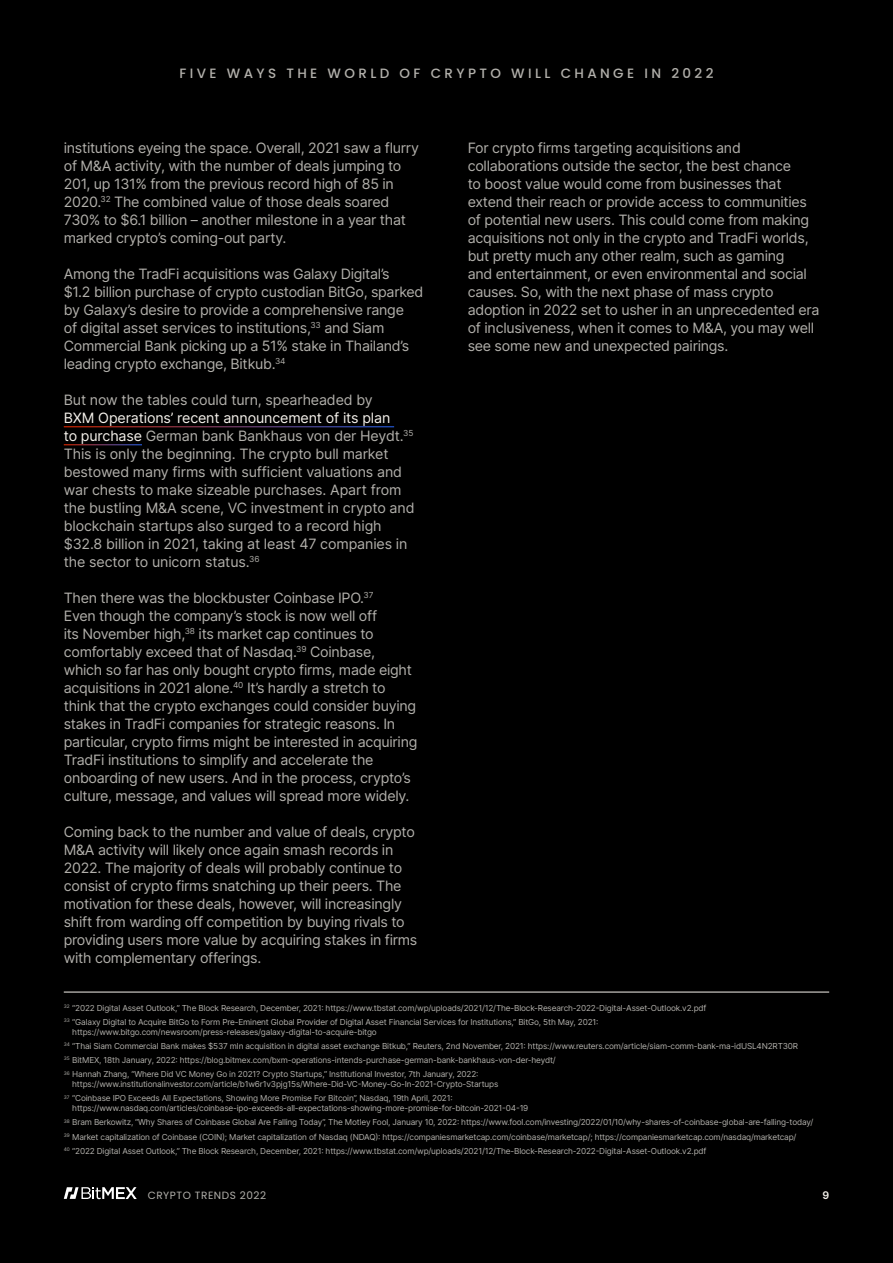
<style>
.page{position:relative;width:893px;height:1263px;background:#000}
.page>*{position:absolute;margin:0;border:0;box-sizing:border-box;transform-origin:0 0}
.t1{font:14.25px/18px "Inter";letter-spacing:-.02em;color:#b2b0ab}
.t2{font:500 13.5px "Poppins";letter-spacing:.25em;color:#b2b0ab}
.t3{font:10.5px "Poppins";letter-spacing:.05em;color:#b2b0ab}
.t4{font:600 10.5px "Inter";color:#f6f2ec}
.t5{font:8.25px/14.1px "Inter";letter-spacing:-.02em;color:#b2b0ab}
.s1{color:#f6f2ec}
</style>
<div class="page">
<svg style="left:64px;top:1187px;width:73px;height:13px"></svg>
<hr style="left:64px;top:426px;width:330px;height:1px;background:#fff">
<hr style="left:64px;top:444px;width:78px;height:1px;background:#fff">
<hr style="left:64px;top:992px;width:765px;height:1px;background:#f6f2ec">
<p class="t2" style="left:179px;top:65px;width:536px">FIVE WAYS THE WORLD OF CRYPTO WILL CHANGE IN 2022</p>
<p class="t1" style="left:64px;top:139px;width:357px">institutions eyeing the space. Overall, 2021 saw a flurry of M&amp;A activity, with the number of deals jumping to 201, up 131% from the previous record high of 85 in 2020.<sup>32</sup> The combined value of those deals soared 730% to $6.1 billion – another milestone in a year that marked crypto’s coming-out party.</p>
<p class="t1" style="left:64px;top:264px;width:361px">Among the TradFi acquisitions was Galaxy Digital’s<br>$1.2 billion purchase of crypto custodian BitGo, sparked by Galaxy’s desire to provide a comprehensive range<br>of digital asset services to institutions,<sup>33</sup> and Siam Commercial Bank picking up a 51% stake in Thailand’s leading crypto exchange, Bitkub.<sup>34</sup></p>
<p class="t1" style="left:64px;top:391px;width:310px">But now the tables could turn, spearheaded by</p>
<p class="t1" style="left:64px;top:409px;width:352px"><span class="s1">BXM Operations’ recent announcement of its plan<br>to purchase</span> German bank Bankhaus von der Heydt.<sup>35<br></sup>This is only the beginning. The crypto bull market bestowed many firms with sufficient valuations and war chests to make sizeable purchases. Apart from the bustling M&amp;A scene, VC investment in crypto and blockchain startups also surged to a record high $32.8 billion in 2021, taking at least 47 companies in the sector to unicorn status.<sup>36</sup></p>
<p class="t1" style="left:64px;top:589px;width:355px">Then there was the blockbuster Coinbase IPO.<sup>37<br></sup>Even though the company’s stock is now well off<br>its November high,<sup>38</sup> its market cap continues to comfortably exceed that of Nasdaq.<sup>39</sup> Coinbase,<br>which so far has only bought crypto firms, made eight acquisitions in 2021 alone.<sup>40</sup> It’s hardly a stretch to think that the crypto exchanges could consider buying stakes in TradFi companies for strategic reasons. In particular, crypto firms might be interested in acquiring TradFi institutions to simplify and accelerate the onboarding of new users. And in the process, crypto’s culture, message, and values will spread more widely.</p>
<p class="t1" style="left:64px;top:822px;width:355px">Coming back to the number and value of deals, crypto M&amp;A activity will likely once again smash records in 2022. The majority of deals will probably continue to consist of crypto firms snatching up their peers. The motivation for these deals, however, will increasingly shift from warding off competition by buying rivals to providing users more value by acquiring stakes in firms with complementary offerings.</p>
<p class="t1" style="left:468px;top:138px;width:353px">For crypto firms targeting acquisitions and collaborations outside the sector, the best chance<br>to boost value would come from businesses that extend their reach or provide access to communities of potential new users. This could come from making acquisitions not only in the crypto and TradFi worlds, but pretty much any other realm, such as gaming<br>and entertainment, or even environmental and social causes. So, with the next phase of mass crypto adoption in 2022 set to usher in an unprecedented era of inclusiveness, when it comes to M&amp;A, you may well see some new and unexpected pairings.</p>
<p class="t5" style="left:64px;top:1000px;width:644px"><sup>32</sup> “2022 Digital Asset Outlook,” The Block Research, December, 2021: https://www.tbstat.com/wp/uploads/2021/12/The-Block-Research-2022-Digital-Asset-Outlook.v2.pdf<br><sup>33</sup> “Galaxy Digital to Acquire BitGo to Form Pre-Eminent Global Provider of Digital Asset Financial Services for Institutions,” BitGo, 5th May, 2021:</p>
<p class="t5" style="left:64px;top:1024px;width:736px;text-indent:9px">https://www.bitgo.com/newsroom/press-releases/galaxy-digital-to-acquire-bitgo<br><sup>34</sup> “Thai Siam Commercial Bank makes $537 mln acquisition in digital asset exchange Bitkub,” Reuters, 2nd November, 2021: https://www.reuters.com/article/siam-comm-bank-ma-idUSL4N2RT30R <sup>35</sup> BitMEX, 18th January, 2022: https://blog.bitmex.com/bxm-operations-intends-purchase-german-bank-bankhaus-von-der-heydt/<br><sup>36</sup> Hannah Zhang, “Where Did VC Money Go in 2021? Crypto Startups,” Institutional Investor, 7th January, 2022:</p>
<p class="t5" style="left:64px;top:1077px;width:436px;text-indent:8px">https://www.institutionalinvestor.com/article/b1w6r1v3pjg15s/Where-Did-VC-Money-Go-In-2021-Crypto-Startups<br><sup>37</sup> “Coinbase IPO Exceeds All Expectations, Showing More Promise For Bitcoin”, Nasdaq, 19th April, 2021:</p>
<p class="t5" style="left:64px;top:1101px;width:751px;text-indent:9px">https://www.nasdaq.com/articles/coinbase-ipo-exceeds-all-expectations-showing-more-promise-for-bitcoin-2021-04-19<br><sup>38</sup> Bram Berkowitz, “Why Shares of Coinbase Global Are Falling Today”, The Motley Fool, January 10, 2022: https://www.fool.com/investing/2022/01/10/why-shares-of-coinbase-global-are-falling-today/ <sup>39</sup> Market capitalization of Coinbase (COIN); Market capitalization of Nasdaq (NDAQ): https://companiesmarketcap.com/coinbase/marketcap/; https://companiesmarketcap.com/nasdaq/marketcap/<br><sup>40</sup> “2022 Digital Asset Outlook,” The Block Research, December, 2021: https://www.tbstat.com/wp/uploads/2021/12/The-Block-Research-2022-Digital-Asset-Outlook.v2.pdf</p>
<p class="t3" style="left:148px;top:1189px;width:120px">CRYPTO TRENDS 2022</p>
<p class="t4" style="left:822px;top:1187px;width:8px">9</p>
</div>
